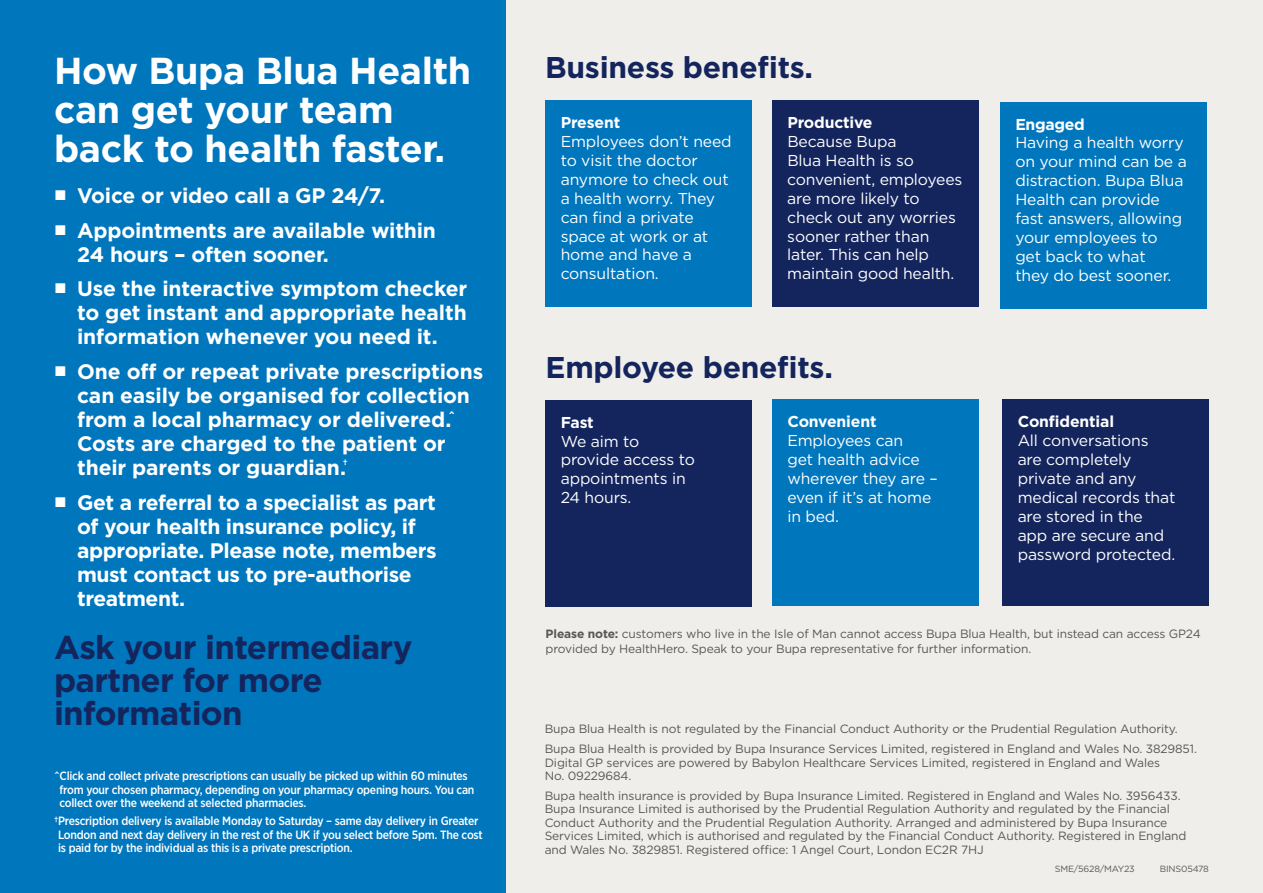
<style>
.page{position:relative;width:1263px;height:893px;background:#f0eeea}
.page>*{position:absolute;margin:0;border:0;box-sizing:border-box;transform-origin:0 0}
.t1{font:700 37.5px/39px "Gotham";letter-spacing:-.01em;color:#fff}
.t2{font:700 33px/33px "Gotham";letter-spacing:-.02em;color:#14255e}
.t3{font:700 30px "Gotham";letter-spacing:-.01em;color:#14255e}
.t4{font:700 21px/24px "Gotham";letter-spacing:-.01em;color:#fff}
.t5{font:15.75px/18.9px "Gotham";letter-spacing:-.01em;color:#fff}
.t6{font:700 15.75px "Gotham";letter-spacing:-.01em;color:#fff}
.t7{font:12px/13.5px "Gotham";letter-spacing:-.01em;color:#575756}
.t8{font:500 12px/13.5px "Gotham Narrow";letter-spacing:-.02em;color:#fff}
.t9{font:9px "Gotham";letter-spacing:-.02em;color:#575756}
.s1{font-family:"Arial";font-weight:400}
.s2{font-weight:700}
</style>
<div class="page">
<div style="left:0;top:0;width:505px;height:893px;background:#0076bd"></div>
<div style="left:546px;top:100px;width:206px;height:207px;background:#0076bd"></div>
<div style="left:772px;top:100px;width:207px;height:207px;background:#14255e"></div>
<div style="left:1000px;top:102px;width:207px;height:206px;background:#0076bd"></div>
<div style="left:1002px;top:400px;width:207px;height:206px;background:#14255e"></div>
<div style="left:546px;top:400px;width:206px;height:206px;background:#14255e"></div>
<div style="left:772px;top:400px;width:207px;height:206px;background:#0076bd"></div>
<h1 class="t1" style="left:54px;top:51px;width:419px">How Bupa Blua Health can get your team back to health faster.</h1>
<p class="t4" style="left:54px;top:183px;width:333px"><span class="s1">■</span> Voice or video call a GP 24/7.</p>
<p class="t4" style="left:77px;top:218px;width:360px;text-indent:-23px"><span class="s1">■</span> Appointments are available within<br>24 hours – often sooner.</p>
<p class="t4" style="left:77px;top:277px;width:392px;text-align:justify;text-indent:-23px"><span class="s1">■</span> Use the interactive symptom checker to get instant and appropriate health information whenever you need it.</p>
<p class="t4" style="left:77px;top:359px;width:408px;text-indent:-23px"><span class="s1">■</span> One of or repeat private prescriptions can easily be organised for collection from a local pharmacy or delivered.<sup>^ </sup>Costs are charged to the patient or their parents or guardian.<sup>†</sup></p>
<p class="t4" style="left:77px;top:490px;width:361px;text-indent:-23px"><span class="s1">■</span> Get a referral to a specialist as part of your health insurance policy, if appropriate. Please note, members must contact us to pre-authorise treatment.</p>
<h1 class="t2" style="left:54px;top:630px;width:360px">Ask your intermediary partner for more information</h1>
<p class="t8" style="left:60px;top:769px;width:416px;text-indent:-6px">^Click and collect private prescriptions can usually be picked up within 60 minutes from your chosen pharmacy, depending on your pharmacy opening hours. You can collect over the weekend at selected pharmacies.</p>
<p class="t8" style="left:58px;top:814px;width:426px;text-indent:-4px">†Prescription delivery is available Monday to Saturday – same day delivery in Greater<br>London and next day delivery in the rest of the UK if you select before 5pm. The cost is paid for by the individual as this is a private prescription.</p>
<h2 class="t3" style="left:545px;top:47px;width:269px">Business benefts.</h2>
<h5 class="t6" style="left:561px;top:112px;width:61px">Present</h5>
<h5 class="t6" style="left:787px;top:112px;width:87px">Productive</h5>
<h5 class="t6" style="left:1015px;top:114px;width:71px">Engaged</h5>
<p class="t5" style="left:561px;top:132px;width:172px">Employees don’t need</p>
<p class="t5" style="left:787px;top:132px;width:111px">Because Bupa</p>
<p class="t5" style="left:1015px;top:133px;width:170px">Having a health worry</p>
<p class="t5" style="left:561px;top:151px;width:139px">to visit the doctor</p>
<p class="t5" style="left:787px;top:151px;width:128px">Blua Health is so</p>
<p class="t5" style="left:1015px;top:152px;width:173px">on your mind can be a</p>
<p class="t5" style="left:561px;top:170px;width:170px">anymore to check out</p>
<p class="t5" style="left:787px;top:170px;width:177px">convenient, employees</p>
<p class="t5" style="left:1015px;top:171px;width:170px">distraction. Bupa Blua</p>
<p class="t5" style="left:561px;top:188px;width:156px">a health worry. They</p>
<p class="t5" style="left:787px;top:188px;width:134px">are more likely to</p>
<p class="t5" style="left:1015px;top:190px;width:146px">Health can provide</p>
<p class="t5" style="left:561px;top:207px;width:135px">can fnd a private</p>
<p class="t5" style="left:787px;top:207px;width:170px">check out any worries</p>
<p class="t5" style="left:1015px;top:209px;width:168px">fast answers, allowing</p>
<p class="t5" style="left:561px;top:226px;width:149px">space at work or at</p>
<p class="t5" style="left:787px;top:226px;width:144px">sooner rather than</p>
<p class="t5" style="left:1015px;top:228px;width:144px">your employees to</p>
<p class="t5" style="left:561px;top:245px;width:133px">home and have a</p>
<p class="t5" style="left:787px;top:245px;width:143px">later. This can help</p>
<p class="t5" style="left:1015px;top:247px;width:132px">get back to what</p>
<p class="t5" style="left:561px;top:264px;width:100px">consultation.</p>
<p class="t5" style="left:787px;top:264px;width:169px">maintain good health.</p>
<p class="t5" style="left:1015px;top:266px;width:157px">they do best sooner.</p>
<h2 class="t3" style="left:546px;top:347px;width:289px">Employee benefts.</h2>
<p class="t5" style="left:561px;top:412px;width:136px"><span class="s2">Fast<br></span>We aim to provide access to appointments in<br>24 hours.</p>
<p class="t5" style="left:787px;top:412px;width:152px"><span class="s2">Convenient<br></span>Employees can<br>get health advice wherever they are – even if it’s at home in bed.</p>
<p class="t5" style="left:1018px;top:412px;width:159px"><span class="s2">Confdential<br></span>All conversations are completely private and any medical records that are stored in the app are secure and password protected.</p>
<p class="t7" style="left:546px;top:626px;width:657px;line-height:15px"><span class="s2">Please note:</span> customers who live in the Isle of Man cannot access Bupa Blua Health, but instead can access GP24 provided by HealthHero. Speak to your Bupa representative for further information.</p>
<p class="t7" style="left:545px;top:722px;width:635px">Bupa Blua Health is not regulated by the Financial Conduct Authority or the Prudential Regulation Authority.</p>
<p class="t7" style="left:545px;top:742px;width:654px">Bupa Blua Health is provided by Bupa Insurance Services Limited, registered in England and Wales No. 3829851.<br>Digital GP services are powered by Babylon Healthcare Services Limited, registered in England and Wales<br>No. 09229684.</p>
<p class="t7" style="left:545px;top:789px;width:643px">Bupa health insurance is provided by Bupa Insurance Limited. Registered in England and Wales No. 3956433.<br>Bupa Insurance Limited is authorised by the Prudential Regulation Authority and regulated by the Financial Conduct Authority and the Prudential Regulation Authority. Arranged and administered by Bupa Insurance Services Limited, which is authorised and regulated by the Financial Conduct Authority. Registered in England and Wales No. 3829851. Registered ofce: 1 Angel Court, London EC2R 7HJ</p>
<p class="t9" style="left:1055px;top:863px;width:81px">SME/5628/MAY23</p>
<p class="t9" style="left:1160px;top:863px;width:51px">BINS05478</p>
</div>
